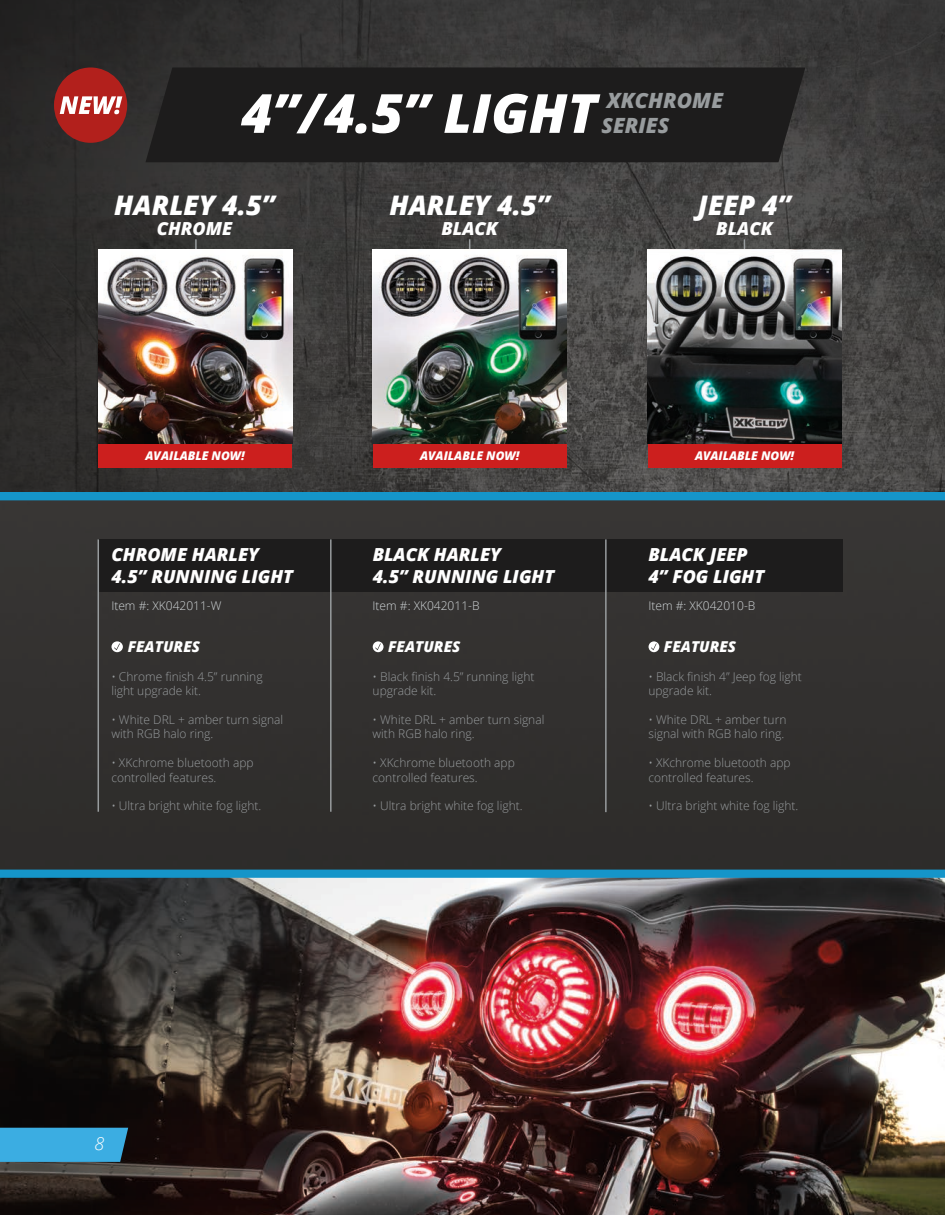
<style>
.page{position:relative;width:945px;height:1215px;background:#fff}
.page>*{position:absolute;margin:0;border:0;box-sizing:border-box;transform-origin:0 0}
.t1{font:italic 800 54px "Open Sans";color:#fff}
.t2{font:italic 800 27px "Open Sans";color:#fff}
.t3{font:italic 800 21px "Open Sans";color:#989c9e}
.t4{font:italic 800 18px/21.6px "Open Sans";color:#fff}
.t5{font:italic 300 18px "Open Sans";color:#fff}
.t6{font:italic 800 15px "Open Sans";color:#fff}
.t7{font:300 12px/14.4px "Open Sans";color:#989c9e}
.t8{font:300 12px "Open Sans";color:#d1d6d8}
.t9{font:italic 800 12px "Open Sans";color:#fff}
</style>
<div class="page">
<div style="left:0;top:500px;width:945px;height:370px;background:#32302f"></div>
<img style="left:0;top:0;width:945px;height:492px">
<div style="left:98px;top:539px;width:744px;height:53px;background:#1d1c1c"></div>
<div style="left:145px;top:68px;width:660px;height:94px;background:#1d1c1c"></div>
<img style="left:0;top:878px;width:945px;height:337px">
<div style="left:0;top:870px;width:945px;height:8px;background:#1595c9"></div>
<div style="left:0;top:1128px;width:128px;height:34px;background:#3bade2"></div>
<hr style="left:195px;top:239px;width:2px;height:101px;background:#989c9e">
<div style="left:98px;top:443px;width:194px;height:25px;background:#cc1f1e"></div>
<div style="left:373px;top:443px;width:194px;height:25px;background:#cc1f1e"></div>
<div style="left:648px;top:443px;width:194px;height:25px;background:#cc1f1e"></div>
<hr style="left:469px;top:239px;width:1px;height:101px;background:#989c9e">
<hr style="left:744px;top:239px;width:1px;height:101px;background:#989c9e">
<img style="left:98px;top:250px;width:194px;height:194px">
<svg style="left:112px;top:641px;width:11px;height:11px"></svg>
<hr style="left:98px;top:539px;width:1px;height:273px;background:#989c9e">
<img style="left:373px;top:250px;width:194px;height:194px">
<hr style="left:330px;top:539px;width:2px;height:273px;background:#989c9e">
<svg style="left:373px;top:641px;width:11px;height:11px"></svg>
<hr style="left:605px;top:539px;width:2px;height:273px;background:#989c9e">
<img style="left:648px;top:250px;width:194px;height:194px">
<svg style="left:649px;top:641px;width:10px;height:11px"></svg>
<div style="left:0;top:492px;width:945px;height:8px;background:#1595c9"></div>
<div style="left:54px;top:68px;width:73px;height:75px;background:#b2201c;border-radius:50%"></div>
<svg style="left:60px;top:96px;width:62px;height:18px"></svg>
<p class="t1" style="left:241px;top:72px;width:358px">4”/4.5” LIGHT</p>
<p class="t3" style="left:607px;top:84px;width:118px">XKCHROME</p>
<p class="t3" style="left:602px;top:109px;width:69px">SERIES</p>
<p class="t2" style="left:114px;top:185px;width:162px">HARLEY 4.5”</p>
<p class="t4" style="left:157px;top:217px;width:77px">CHROME</p>
<p class="t2" style="left:389px;top:185px;width:162px">HARLEY 4.5”</p>
<p class="t4" style="left:441px;top:217px;width:58px">BLACK</p>
<p class="t2" style="left:698px;top:185px;width:95px">JEEP 4”</p>
<p class="t4" style="left:716px;top:217px;width:58px">BLACK</p>
<p class="t9" style="left:146px;top:446px;width:101px">AVAILABLE NOW!</p>
<p class="t9" style="left:420px;top:446px;width:101px">AVAILABLE NOW!</p>
<p class="t9" style="left:695px;top:446px;width:101px">AVAILABLE NOW!</p>
<p class="t4" style="left:112px;top:543px;width:183px">CHROME HARLEY<br>4.5” RUNNING LIGHT</p>
<p class="t8" style="left:111px;top:597px;width:112px">Item #: XK042011-W</p>
<p class="t6" style="left:128px;top:635px;width:74px">FEATURES</p>
<p class="t7" style="left:111px;top:669px;width:153px">• Chrome finish 4.5” running light upgrade kit.</p>
<p class="t7" style="left:111px;top:712px;width:173px">• White DRL + amber turn signal with RGB halo ring.</p>
<p class="t7" style="left:111px;top:755px;width:144px">• XKchrome bluetooth app controlled features.</p>
<p class="t7" style="left:111px;top:798px;width:152px">• Ultra bright white fog light.</p>
<p class="t4" style="left:373px;top:543px;width:183px">BLACK HARLEY<br>4.5” RUNNING LIGHT</p>
<p class="t8" style="left:373px;top:597px;width:109px">Item #: XK042011-B</p>
<p class="t6" style="left:388px;top:635px;width:74px">FEATURES</p>
<p class="t7" style="left:373px;top:669px;width:163px">• Black finish 4.5” running light upgrade kit.</p>
<p class="t7" style="left:373px;top:712px;width:173px">• White DRL + amber turn signal with RGB halo ring.</p>
<p class="t7" style="left:373px;top:755px;width:144px">• XKchrome bluetooth app controlled features.</p>
<p class="t7" style="left:373px;top:798px;width:152px">• Ultra bright white fog light.</p>
<p class="t4" style="left:649px;top:543px;width:117px">BLACK JEEP<br>4” FOG LIGHT</p>
<p class="t8" style="left:648px;top:597px;width:109px">Item #: XK042010-B</p>
<p class="t6" style="left:664px;top:635px;width:74px">FEATURES</p>
<p class="t7" style="left:648px;top:669px;width:155px">• Black finish 4” Jeep fog light upgrade kit.</p>
<p class="t7" style="left:648px;top:712px;width:140px">• White DRL + amber turn signal with RGB halo ring.</p>
<p class="t7" style="left:648px;top:755px;width:144px">• XKchrome bluetooth app controlled features.</p>
<p class="t7" style="left:648px;top:798px;width:152px">• Ultra bright white fog light.</p>
<p class="t5" style="left:94px;top:1131px;width:11px">8</p>
</div>
